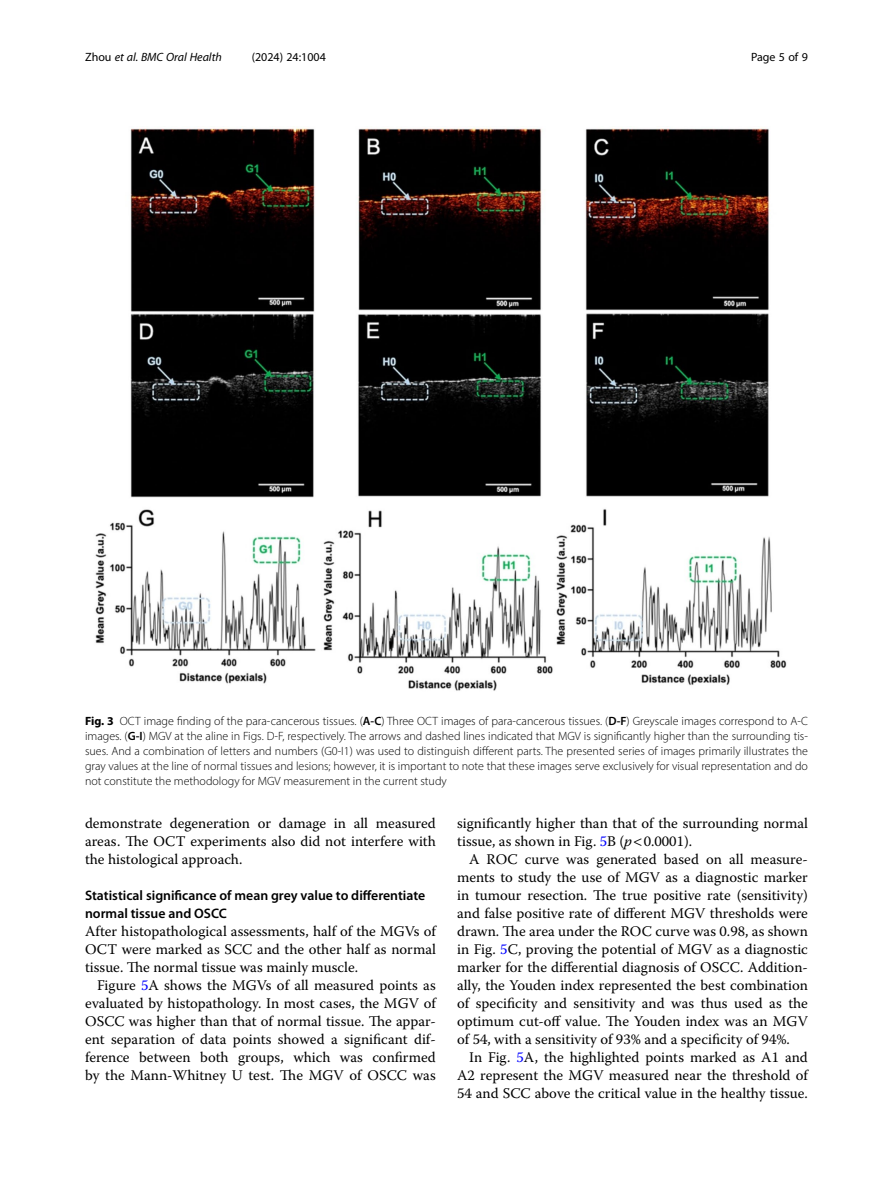
<style>
.page{position:relative;width:893px;height:1191px;background:#fff}
.page>*{position:absolute;margin:0;border:0;box-sizing:border-box;transform-origin:0 0}
.Body_Text_Indent{font:14.7px/18px "Warnock Pro";color:#000;text-align:justify}
.Body_Text{font:14.7px/18px "Warnock Pro";color:#000;text-align:justify}
.Head_2{font:600 13.8px/18px "Myriad Pro";color:#000}
.Figure_Caption{font:300 12px/15px "Myriad Pro";color:#000;text-align:justify}
.t1{font:italic 12px "Myriad Pro";color:#000}
.t2{font:12px "Myriad Pro";color:#000}
.s1{font-style:normal}
.s2{font-weight:700}
.s3{font-weight:600}
.s4{color:#00f}
.s5{font-style:italic}
</style>
<div class="page">
<img style="left:95px;top:126px;width:692px;height:565px">
<p class="t1" style="left:85px;top:50px;width:138px"><span class="s1">Zhou</span> et al. BMC Oral Health</p>
<p class="t2" style="left:252px;top:50px;width:76px">(2024) 24:1004</p>
<p class="t2" style="left:751px;top:50px;width:58px">Page 5 of 9</p>
<p class="Figure_Caption" style="left:85px;top:713px;width:724px"><span class="s2">Fig. 3</span> OCT image finding of the para-cancerous tissues. (<span class="s3">A-C</span>) Three OCT images of para-cancerous tissues. (<span class="s3">D-F</span>) Greyscale images correspond to A-C images. (<span class="s3">G-I</span>) MGV at the aline in Figs. D-F, respectively. The arrows and dashed lines indicated that MGV is significantly higher than the surrounding tis&shy;sues. And a combination of letters and numbers (G0-I1) was used to distinguish different parts. The presented series of images primarily illustrates the gray values at the line of normal tissues and lesions; however, it is important to note that these images serve exclusively for visual representation and do not constitute the methodology for MGV measurement in the current study</p>
<p class="Body_Text_Indent" style="left:85px;top:814px;width:352px">demonstrate degeneration or damage in all measured areas. The OCT experiments also did not interfere with the histological approach.</p>
<p class="Head_2" style="left:85px;top:886px;width:342px">Statistical significance of mean grey value to differentiate normal tissue and OSCC</p>
<p class="Body_Text" style="left:85px;top:922px;width:352px">After histopathological assessments, half of the MGVs of OCT were marked as SCC and the other half as normal tissue. The normal tissue was mainly muscle.</p>
<p class="Body_Text_Indent" style="left:85px;top:976px;width:352px;text-indent:12px">Figure <span class="s4">5</span>A shows the MGVs of all measured points as evaluated by histopathology. In most cases, the MGV of OSCC was higher than that of normal tissue. The appar&shy;ent separation of data points showed a significant dif&shy;ference between both groups, which was confirmed by the Mann-Whitney U test. The MGV of OSCC was</p>
<p class="Body_Text_Indent" style="left:457px;top:814px;width:352px">significantly higher than that of the surrounding normal tissue, as shown in Fig. <span class="s4">5</span>B (<span class="s5">p</span> 0.0001).</p>
<p class="Body_Text_Indent" style="left:457px;top:850px;width:352px;text-indent:12px">A ROC curve was generated based on all measure&shy;ments to study the use of MGV as a diagnostic marker in tumour resection. The true positive rate (sensitivity) and false positive rate of different MGV thresholds were drawn. The area under the ROC curve was 0.98, as shown in Fig. <span class="s4">5</span>C, proving the potential of MGV as a diagnostic marker for the differential diagnosis of OSCC. Addition&shy;ally, the Youden index represented the best combination of specificity and sensitivity and was thus used as the optimum cut-off value. The Youden index was an MGV of 54, with a sensitivity of 93% and a specificity of 94%.</p>
<p class="Body_Text_Indent" style="left:457px;top:1048px;width:352px;text-indent:12px">In Fig. <span class="s4">5</span>A, the highlighted points marked as A1 and A2 represent the MGV measured near the threshold of 54 and SCC above the critical value in the healthy tissue.</p>
</div>
